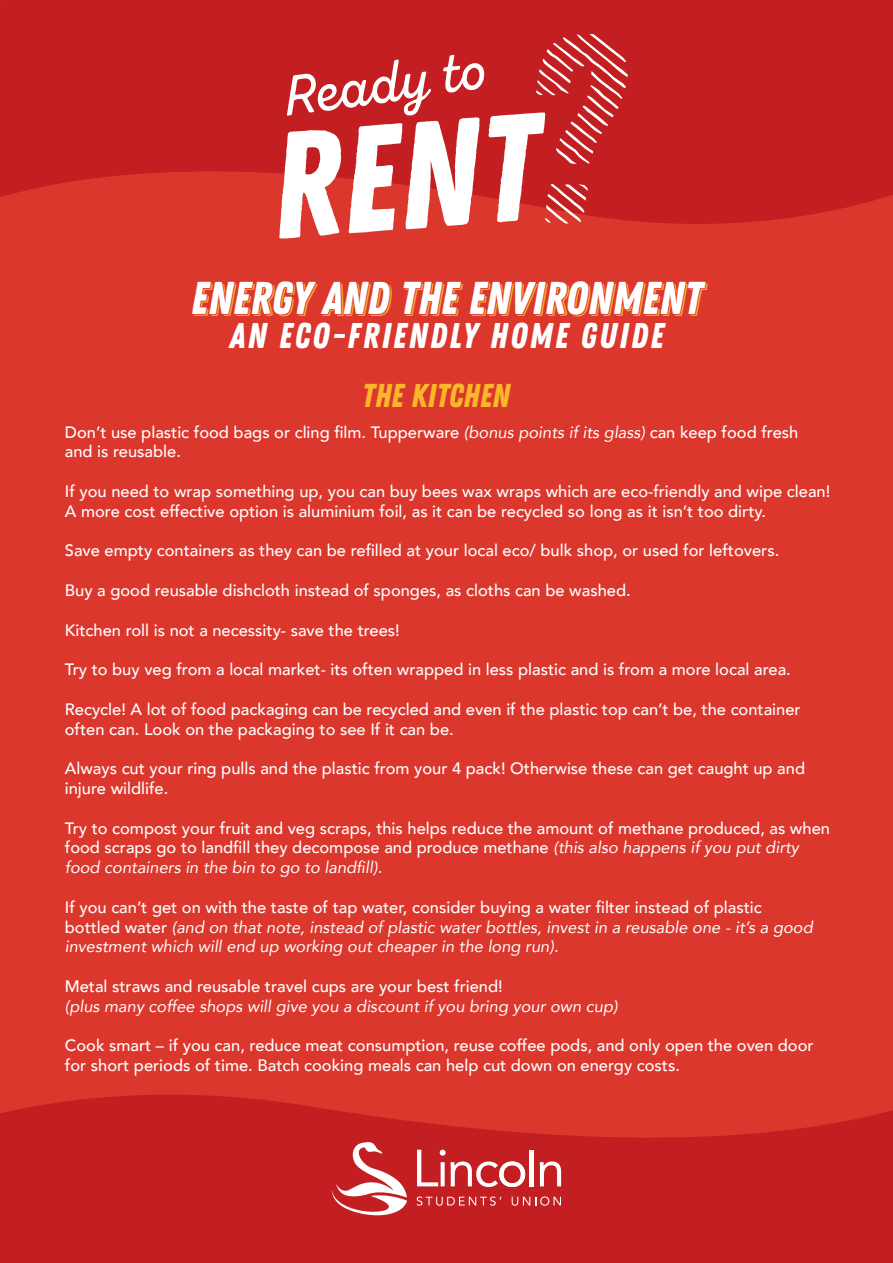
<style>
.page{position:relative;width:893px;height:1263px;background:#db372d}
.page>*{position:absolute;margin:0;border:0;box-sizing:border-box;transform-origin:0 0}
.t1{font:151.2px "Zing Rust Demo Base";color:#fff}
.t2{font:45.9px "Zing Rust Demo Base";color:#fff}
.t3{font:35.7px "Zing Rust Demo Base";letter-spacing:.06em;color:#fff}
.t4{font:33px "Zing Rust Demo Base";color:#fab729}
.t5{font:500 16.5px/19.8px "Avenir";color:#fff}
.t6{font:italic 16.5px/19.8px "Avenir";color:#fff}
.s1{font-weight:400;font-style:italic}
.s2{font-weight:500;font-style:normal}
</style>
<div class="page">
<svg style="left:0;top:1095px;width:893px;height:168px;background:#c62223"></svg>
<svg style="left:0;top:0;width:893px;height:224px;background:#c62223"></svg>
<svg style="left:443px;top:55px;width:41px;height:38px;background:#d87072"></svg>
<svg style="left:287px;top:60px;width:144px;height:56px;background:#d2595b"></svg>
<svg style="left:536px;top:34px;width:92px;height:189px;background:#ca393b"></svg>
<svg style="left:417px;top:1150px;width:108px;height:37px;background:#d35c5e"></svg>
<hr style="left:530px;top:1150px;width:4px;height:36px;background:#fff">
<svg style="left:540px;top:1161px;width:21px;height:25px"></svg>
<svg style="left:417px;top:1196px;width:84px;height:10px"></svg>
<svg style="left:512px;top:1196px;width:49px;height:10px"></svg>
<svg style="left:332px;top:1142px;width:75px;height:74px;background:#d46062"></svg>
<h1 class="t1" style="left:263px;top:98px;width:270px;rotate:-4deg">RENT</h1>
<h2 class="t2" style="left:191px;top:272px;width:513px">ENERGY AND THE ENVIRONMENT</h2>
<h3 class="t3" style="left:229px;top:315px;width:436px">AN ECO-FRIENDLY HOME GUIDE</h3>
<h3 class="t4" style="left:362px;top:376px;width:150px">THE KITCHEN</h3>
<p class="t5" style="left:65px;top:421px;width:735px">Don’t use plastic food bags or cling film. Tupperware <span class="s1">(bonus points if its glass)</span> can keep food fresh and is reusable.</p>
<p class="t5" style="left:65px;top:480px;width:767px">If you need to wrap something up, you can buy bees wax wraps which are eco-friendly and wipe clean!<br>A more cost effective option is aluminium foil, as it can be recycled so long as it isn’t too dirty.</p>
<p class="t5" style="left:65px;top:540px;width:716px">Save empty containers as they can be refilled at your local eco/ bulk shop, or used for leftovers.</p>
<p class="t5" style="left:65px;top:579px;width:567px">Buy a good reusable dishcloth instead of sponges, as cloths can be washed.</p>
<p class="t5" style="left:65px;top:619px;width:336px">Kitchen roll is not a necessity- save the trees!</p>
<p class="t5" style="left:65px;top:659px;width:727px">Try to buy veg from a local market- its often wrapped in less plastic and is from a more local area.</p>
<p class="t5" style="left:65px;top:698px;width:737px">Recycle! A lot of food packaging can be recycled and even if the plastic top can’t be, the container often can. Look on the packaging to see If it can be.</p>
<p class="t5" style="left:65px;top:758px;width:742px">Always cut your ring pulls and the plastic from your 4 pack! Otherwise these can get caught up and injure wildlife.</p>
<p class="t5" style="left:65px;top:817px;width:767px">Try to compost your fruit and veg scraps, this helps reduce the amount of methane produced, as when food scraps go to landfill they decompose and produce methane <span class="s1">(this also happens if you put dirty food containers in the bin to go to landfill).</span></p>
<p class="t6" style="left:65px;top:897px;width:749px"><span class="s2">If you can’t get on with the taste of tap water, consider buying a water filter instead of plastic bottled water</span> (and on that note, instead of plastic water bottles, invest in a reusable one - it’s a good investment which will end up working out cheaper in the long run).</p>
<p class="t5" style="left:65px;top:975px;width:439px">Metal straws and reusable travel cups are your best friend!</p>
<p class="t6" style="left:65px;top:996px;width:554px">(plus many coffee shops will give you a discount if you bring your own cup)</p>
<p class="t5" style="left:65px;top:1035px;width:750px">Cook smart – if you can, reduce meat consumption, reuse coffee pods, and only open the oven door for short periods of time. Batch cooking meals can help cut down on energy costs.</p>
</div>
